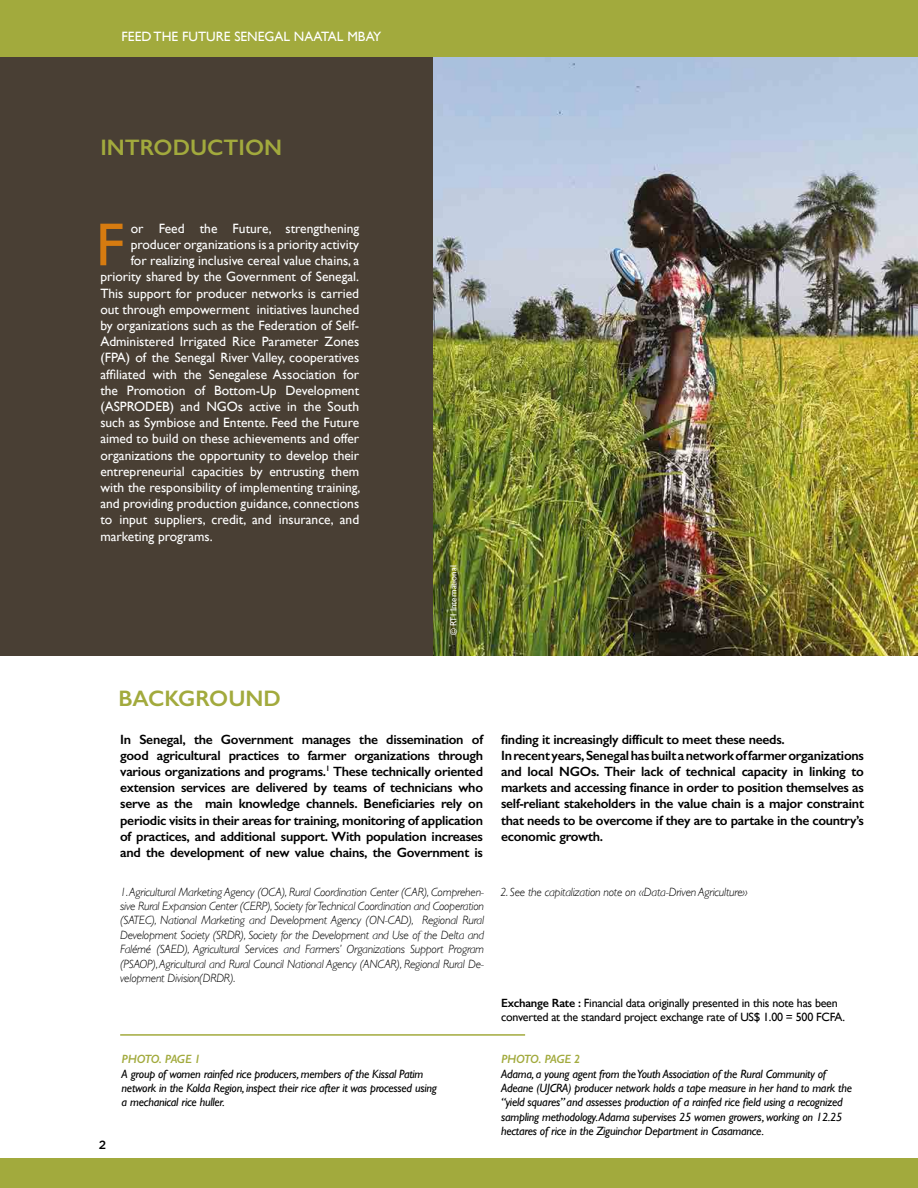
<style>
.page{position:relative;width:918px;height:1188px;background:#fff}
.page>*{position:absolute;margin:0;border:0;box-sizing:border-box;transform-origin:0 0}
.t1{font:61.05px "Gill Sans";color:#d67b10}
.t2{font:600 22.5px "Gill Sans";color:#a2aa3d}
.t3{font:13.5px "Gill Sans";color:#fff}
.t4{font:600 13.5px/16.2px "Gill Sans";letter-spacing:-.02em;color:#000;text-align:justify}
.t5{font:italic 300 12px/14.4px "Gill Sans";letter-spacing:-.02em;color:#000;text-align:justify}
.t6{font:italic 12px/14.4px "Gill Sans";letter-spacing:-.02em;color:#000;text-align:justify}
.t7{font:12px/14.4px "Gill Sans";letter-spacing:-.02em;color:#000}
.t8{font:italic 600 12px "Gill Sans";letter-spacing:-.05em;color:#a2aa3d}
.t9{font:500 12px "Gotham";color:#000}
.t10{font:9px "Gill Sans";color:#fff}
.s1{font-weight:600}
</style>
<div class="page">
<img style="left:432px;top:57px;width:486px;height:599px">
<div style="left:0;top:32px;width:432px;height:624px;background:#493f34"></div>
<div style="left:0;top:1158px;width:918px;height:30px;background:#a2aa3d"></div>
<hr style="left:120px;top:1034px;width:405px;height:2px;background:#a2aa3d">
<div style="left:0;top:0;width:918px;height:57px;background:#a2aa3d"></div>
<p class="t3" style="left:122px;top:29px;width:261px">FEED THE FUTURE SENEGAL NAATAL MBAY</p>
<h2 class="t2" style="left:100px;top:134px;width:183px">INTRODUCTION</h2>
<p class="t1" style="left:96px;top:209px;width:30px">F</p>
<p class="t3" style="left:131px;top:220px;width:230px">or Feed the Future, strengthening</p>
<p class="t3" style="left:131px;top:237px;width:230px">producer organizations is a priority activity</p>
<p class="t3" style="left:131px;top:253px;width:230px">for realizing inclusive cereal value chains, a</p>
<p class="t3" style="left:100px;top:269px;width:260px">priority shared by the Government of Senegal.</p>
<p class="t3" style="left:100px;top:285px;width:260px">This support for producer networks is carried</p>
<p class="t3" style="left:100px;top:301px;width:260px">out through empowerment initiatives launched</p>
<p class="t3" style="left:100px;top:318px;width:260px">by organizations such as the Federation of Self-</p>
<p class="t3" style="left:100px;top:334px;width:260px">Administered Irrigated Rice Parameter Zones</p>
<p class="t3" style="left:100px;top:350px;width:260px">(FPA) of the Senegal River Valley, cooperatives</p>
<p class="t3" style="left:100px;top:366px;width:260px">affiliated with the Senegalese Association for</p>
<p class="t3" style="left:100px;top:382px;width:260px">the Promotion of Bottom-Up Development</p>
<p class="t3" style="left:100px;top:399px;width:260px">(ASPRODEB) and NGOs active in the South</p>
<p class="t3" style="left:100px;top:415px;width:260px">such as Symbiose and Entente. Feed the Future</p>
<p class="t3" style="left:100px;top:431px;width:260px">aimed to build on these achievements and offer</p>
<p class="t3" style="left:100px;top:447px;width:260px">organizations the opportunity to develop their</p>
<p class="t3" style="left:100px;top:463px;width:260px">entrepreneurial capacities by entrusting them</p>
<p class="t3" style="left:100px;top:480px;width:262px">with the responsibility of implementing training,</p>
<p class="t3" style="left:100px;top:496px;width:260px">and providing production guidance, connections</p>
<p class="t3" style="left:100px;top:512px;width:260px">to input suppliers, credit, and insurance, and</p>
<p class="t3" style="left:100px;top:528px;width:114px">marketing programs.</p>
<p class="t10" style="left:448px;top:635px;width:72px;rotate:-90deg">© RTI International</p>
<h3 class="t2" style="left:118px;top:685px;width:164px">BACKGROUND</h3>
<p class="t4" style="left:120px;top:731px;width:364px">In Senegal, the Government manages the dissemination of good agricultural practices to farmer organizations through various organizations and programs.<sup>1</sup> These technically oriented extension services are delivered by teams of technicians who serve as the main knowledge channels. Beneficiaries rely on periodic visits in their areas for training, monitoring of application of practices, and additional support. With population increases and the development of new value chains, the Government is</p>
<p class="t5" style="left:120px;top:885px;width:365px">1.Agricultural Marketing Agency (OCA), Rural Coordination Center (CAR), Comprehen&shy;sive Rural Expansion Center (CERP),Society for Technical Coordination and Cooperation (SATEC), National Marketing and Development Agency (ON-CAD), Regional Rural Development Society (SRDR), Society for the Development and Use of the Delta and Falémé (SAED), Agricultural Services and Farmers’ Organizations Support Program (PSAOP),Agricultural and Rural Council National Agency (ANCAR), Regional Rural De&shy;velopment Division(DRDR).</p>
<p class="t4" style="left:501px;top:731px;width:285px">finding it increasingly difficult to meet these needs.</p>
<p class="t4" style="left:501px;top:747px;width:364px">In recent years, Senegal has built a network of farmer organizations and local NGOs. Their lack of technical capacity in linking to markets and accessing finance in order to position themselves as self-reliant stakeholders in the value chain is a major constraint that needs to be overcome if they are to partake in the country’s economic growth.</p>
<p class="t5" style="left:500px;top:885px;width:249px">2. See the capitalization note on «Data-Driven Agriculture»</p>
<p class="t7" style="left:501px;top:995px;width:345px"><span class="s1">Exchange Rate :</span> Financial data originally presented in this note has been converted at the standard project exchange rate of US$ 1.00 = 500 FCFA.</p>
<p class="t9" style="left:99px;top:1138px;width:9px">2</p>
<p class="t8" style="left:122px;top:1052px;width:81px">PHOTO. PAGE 1</p>
<p class="t8" style="left:501px;top:1052px;width:81px">PHOTO. PAGE 2</p>
<p class="t6" style="left:122px;top:1066px;width:303px">A group of women rainfed rice producers, members of the Kissal Patim</p>
<p class="t6" style="left:501px;top:1066px;width:326px">Adama, a young agent from the Youth Association of the Rural Community of</p>
<p class="t6" style="left:122px;top:1081px;width:317px">network in the Kolda Region, inspect their rice after it was processed using</p>
<p class="t6" style="left:501px;top:1081px;width:352px">Adeane (UJCRA) producer network holds a tape measure in her hand to mark the</p>
<p class="t6" style="left:122px;top:1095px;width:105px">a mechanical rice huller.</p>
<p class="t6" style="left:501px;top:1095px;width:343px">“yield squares” and assesses production of a rainfed rice field using a recognized sampling methodology.Adama supervises 25 women growers, working on 12.25 hectares of rice in the Ziguinchor Department in Casamance.</p>
</div>
